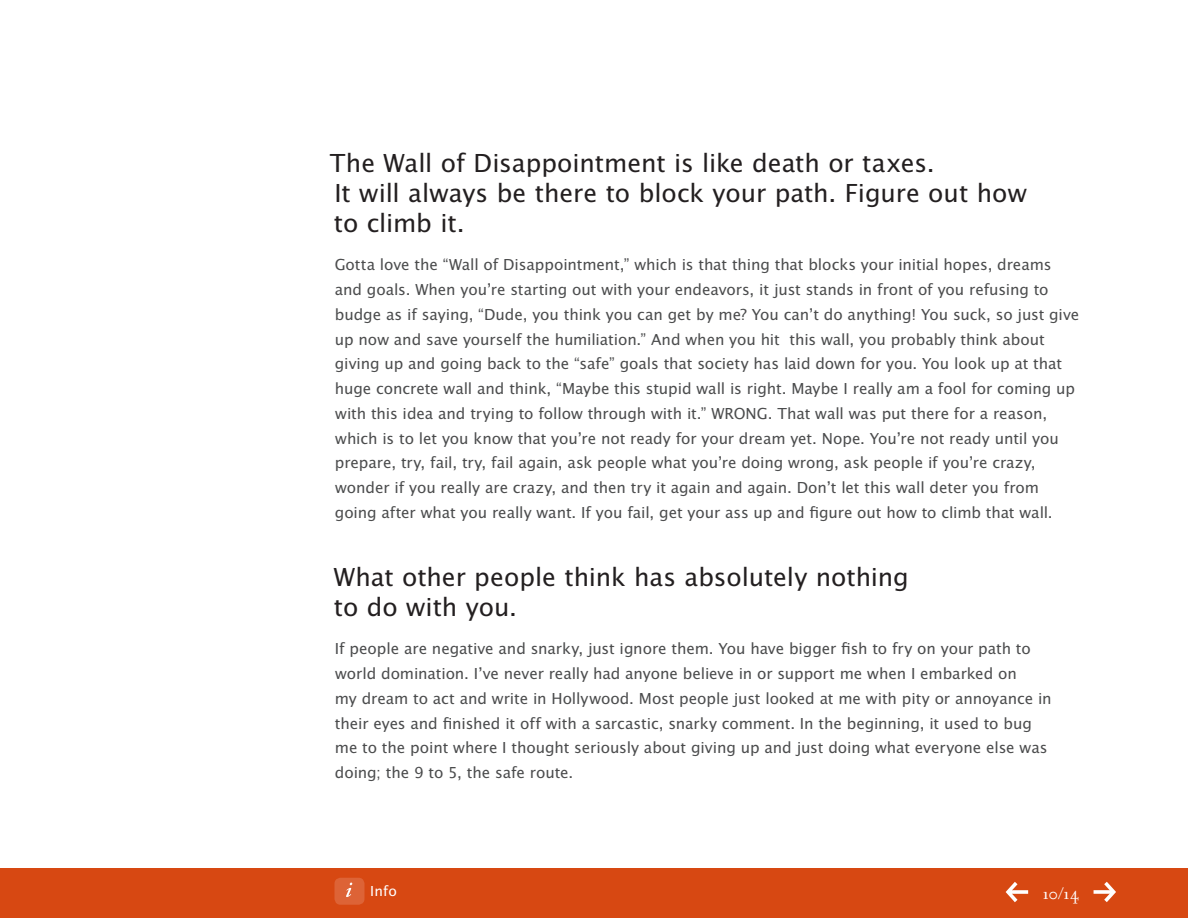
<style>
.page{position:relative;width:1188px;height:918px;background:#fff}
.page>*{position:absolute;margin:0;border:0;box-sizing:border-box;transform-origin:0 0}
.t1{font:27px/30px "Lucida Sans EFOP";letter-spacing:-.005em;color:#231f20}
.t2{font:18px "Filosofia OT";color:#fff}
.t3{font:16.5px/24.8px "Lucida Sans EFOP";letter-spacing:-.005em;color:#4b4c4d}
.t4{font:15px "Lucida Sans EFOP";color:#fff}
</style>
<div class="page">
<div style="left:0;top:869px;width:1188px;height:49px;background:#d74812"></div>
<div style="left:334px;top:878px;width:30px;height:27px;background:#dd6336;border-radius:6px"></div>
<svg style="left:346px;top:883px;width:6px;height:14px"></svg>
<svg style="left:1006px;top:882px;width:22px;height:20px"></svg>
<svg style="left:1094px;top:882px;width:22px;height:20px"></svg>
<h1 class="t1" style="left:330px;top:150px;width:698px">The Wall of Disappointment is like death or taxes.<br>It will always be there to block your path. Figure out how to climb it.</h1>
<p class="t3" style="left:335px;top:253px;width:746px">Gotta love the “Wall of Disappointment,” which is that thing that blocks your initial hopes, dreams and goals. When you’re starting out with your endeavors, it just stands in front of you refusing to budge as if saying, “Dude, you think you can get by me? You can’t do anything! You suck, so just give up now and save yourself the humiliation.” And when you hit this wall, you probably think about giving up and going back to the “safe” goals that society has laid down for you. You look up at that huge concrete wall and think, “Maybe this stupid wall is right. Maybe I really am a fool for coming up with this idea and trying to follow through with it.” WRONG. That wall was put there for a reason, which is to let you know that you’re not ready for your dream yet. Nope. You’re not ready until you prepare, try, fail, try, fail again, ask people what you’re doing wrong, ask people if you’re crazy, wonder if you really are crazy, and then try it again and again. Don’t let this wall deter you from going after what you really want. If you fail, get your ass up and figure out how to climb that wall.</p>
<h1 class="t1" style="left:334px;top:564px;width:576px">What other people think has absolutely nothing to do with you.</h1>
<p class="t3" style="left:335px;top:637px;width:718px">If people are negative and snarky, just ignore them. You have bigger fish to fry on your path to world domination. I’ve never really had anyone believe in or support me when I embarked on<br>my dream to act and write in Hollywood. Most people just looked at me with pity or annoyance in their eyes and finished it off with a sarcastic, snarky comment. In the beginning, it used to bug me to the point where I thought seriously about giving up and just doing what everyone else was doing; the 9 to 5, the safe route.</p>
<p class="t4" style="left:370px;top:883px;width:28px">Info</p>
<p class="t2" style="left:1042px;top:884px;width:39px">10/14</p>
</div>
